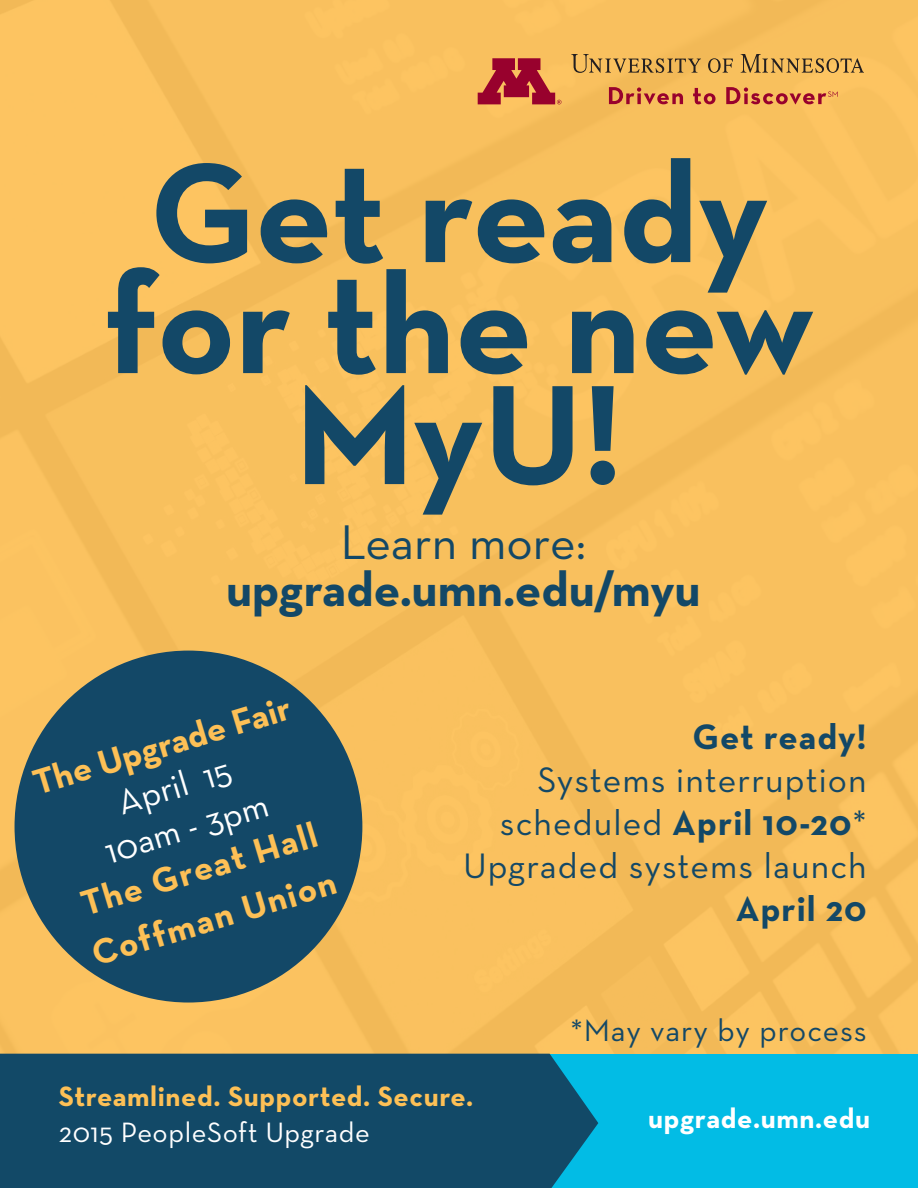
<style>
.page{position:relative;width:918px;height:1188px;background:#fff}
.page>*{position:absolute;margin:0;border:0;box-sizing:border-box;transform-origin:0 0}
.t1{font:700 144px "Neutraface Text";letter-spacing:-.005em;color:#134867}
.t2{font:700 49.5px "Neutraface Text";color:#134867}
.t3{font:49.5px "Neutraface Text";color:#134867}
.t4{font:36px/43.2px "Neutraface Text";letter-spacing:.03em;color:#134867;text-align:right}
.t5{font:700 36px/51px "Neutraface Text";color:#fdc056}
.t6{font:700 36px "Neutraface Text";letter-spacing:.03em;color:#134867}
.t7{font:36px/43.2px "Neutraface Text";color:#fff;text-align:center}
.t8{font:31.5px "Neutraface Text";letter-spacing:.025em;color:#134867}
.t9{font:700 28.5px "Neutraface Text";letter-spacing:.02em;color:#fdc056}
.t10{font:28.5px "Neutraface Text";letter-spacing:.02em;color:#fff}
.t11{font:700 28.5px "Neutraface Text";letter-spacing:.02em;color:#fff}
.s1{font-weight:700}
</style>
<div class="page">
<div style="left:0;top:0;width:918px;height:1054px;background:#f9c05e"></div>
<div style="left:15px;top:651px;width:347px;height:352px;background:#134867;border-radius:50%"></div>
<div style="left:15px;top:1054px;width:903px;height:134px;background:#02bce5"></div>
<div style="left:0;top:1054px;width:598px;height:134px;background:#124967"></div>
<svg style="left:478px;top:58px;width:84px;height:46px"></svg>
<svg style="left:741px;top:54px;width:123px;height:19px"></svg>
<svg style="left:708px;top:58px;width:25px;height:15px"></svg>
<svg style="left:571px;top:54px;width:130px;height:19px"></svg>
<svg style="left:609px;top:87px;width:74px;height:17px"></svg>
<svg style="left:693px;top:88px;width:23px;height:16px"></svg>
<svg style="left:726px;top:87px;width:112px;height:17px"></svg>
<p class="t1" style="left:149px;top:120px;width:621px">Get ready</p>
<p class="t1" style="left:103px;top:231px;width:713px">for the new</p>
<p class="t1" style="left:295px;top:342px;width:330px">MyU!</p>
<p class="t3" style="left:341px;top:512px;width:247px">Learn more:</p>
<p class="t2" style="left:226px;top:557px;width:476px">upgrade.umn.edu/myu</p>
<p class="t5" style="left:27px;top:759px;width:269px;rotate:-17deg">The Upgrade Fair</p>
<p class="t7" style="left:87px;top:790px;width:170px;rotate:-17deg">April 15<br>10am - 3pm</p>
<p class="t5" style="left:70px;top:881px;width:255px;rotate:-17deg">The Great Hall<br>Coffman Union</p>
<p class="t6" style="left:692px;top:713px;width:176px">Get ready!</p>
<p class="t4" style="left:463px;top:757px;width:405px">Systems interruption scheduled <span class="s1">April 10-20</span>*<br>Upgraded systems launch</p>
<p class="t6" style="left:736px;top:886px;width:133px">April 20</p>
<p class="t8" style="left:570px;top:1011px;width:298px">*May vary by process</p>
<p class="t9" style="left:59px;top:1078px;width:416px">Streamlined. Supported. Secure.</p>
<p class="t10" style="left:59px;top:1115px;width:313px">2015 PeopleSoft Upgrade</p>
<p class="t11" style="left:648px;top:1100px;width:223px">upgrade.umn.edu</p>
</div>
